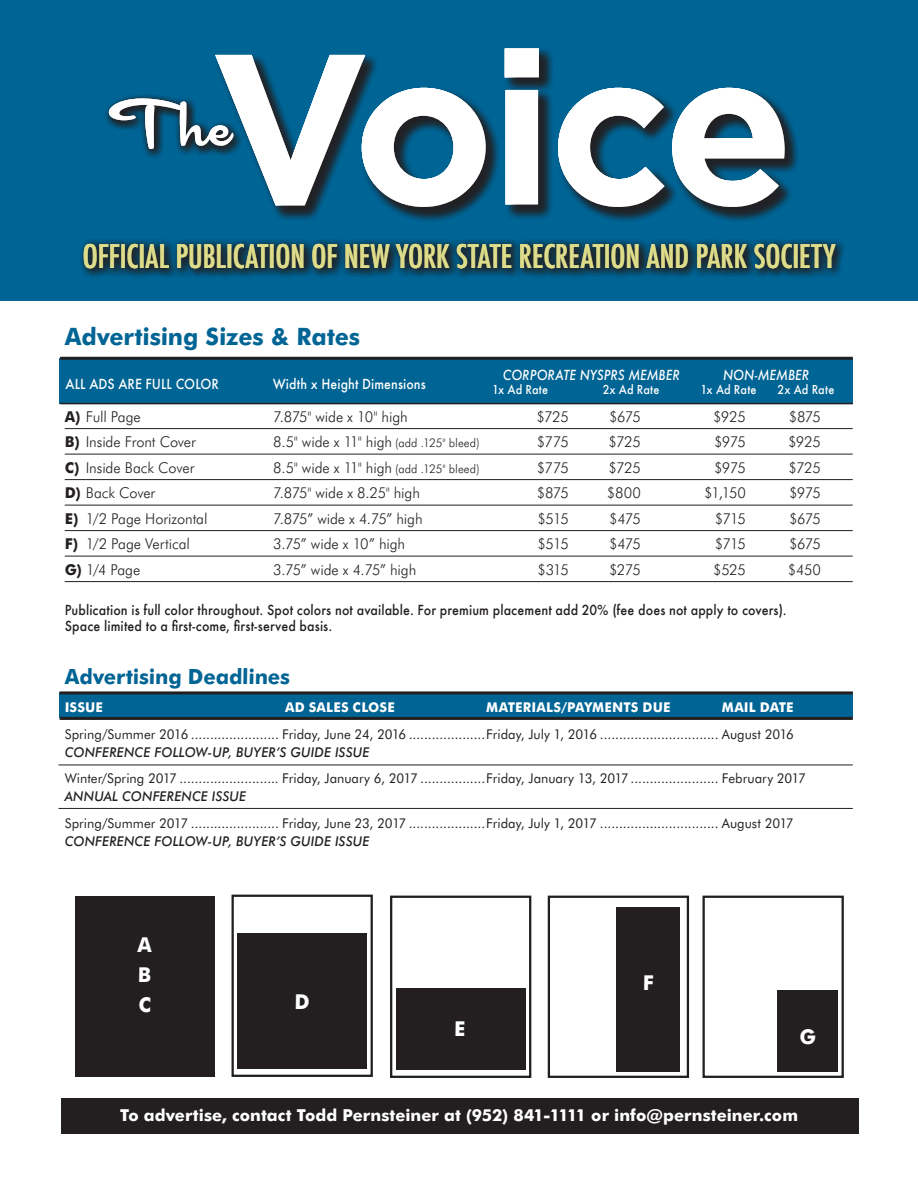
<style>
.page{position:relative;width:918px;height:1188px;background:#fff}
.page>*{position:absolute;margin:0;border:0;box-sizing:border-box;transform-origin:0 0}
.t1{font:700 213.6px "Gotham";letter-spacing:-.03em;color:#fff}
.t2{font:69px "Cocktail Shaker";color:#fff}
.t3{font:500 condensed 31.5px "Futura";letter-spacing:-.005em;color:#dedd8b}
.t4{font:700 24px "Futura BT";color:#006494;scale:.96 1}
.t5{font:700 21px "Futura BT";color:#006494;scale:.96 1}
.t6{font:700 20.55px "Futura BT";color:#fff;scale:.96 1}
.t7{font:700 16.5px "Futura BT";letter-spacing:.005em;color:#fff}
.t8{font:300 15px "Futura BT";letter-spacing:.01em;color:#231f20;scale:.96 1}
.t9{font:13.5px/18px "Futura BT";letter-spacing:.015em;color:#231f20;scale:.96 1}
.t10{font:500 13.5px/16.2px "Futura";letter-spacing:.015em;color:#231f20;scale:.91 1}
.t11{font:700 13.5px "Futura BT";letter-spacing:.02em;color:#fff;scale:.96 1}
.t12{font:500 13.5px "Futura";letter-spacing:.02em;color:#fff;scale:.9 1}
.t13{font:italic 500 13.5px "Futura";letter-spacing:.01em;color:#fff;scale:.9 1}
.t14{font:500 12px "Futura";letter-spacing:.015em;color:#fff;scale:.9 1}
.s1{font-weight:700}
.s2{font-size:12px}
.s3{font-weight:500;font-style:italic}
</style>
<div class="page">
<div style="left:60px;top:693px;width:793px;height:25px;background:#006494"></div>
<hr style="left:60px;top:691px;width:793px;height:3px;background:#231f20">
<hr style="left:60px;top:717px;width:793px;height:3px;background:#231f20">
<div style="left:61px;top:1098px;width:798px;height:36px;background:#231f20"></div>
<div style="left:60px;top:358px;width:793px;height:46px;background:#006494"></div>
<hr style="left:60px;top:403px;width:793px;height:1px;background:#231f20">
<hr style="left:60px;top:357px;width:793px;height:3px;background:#231f20">
<hr style="left:65px;top:428px;width:788px;height:1px;background:#231f20">
<hr style="left:65px;top:454px;width:788px;height:1px;background:#231f20">
<hr style="left:65px;top:479px;width:788px;height:1px;background:#231f20">
<hr style="left:65px;top:505px;width:788px;height:1px;background:#231f20">
<hr style="left:65px;top:530px;width:788px;height:1px;background:#231f20">
<hr style="left:65px;top:556px;width:788px;height:1px;background:#231f20">
<hr style="left:65px;top:581px;width:788px;height:1px;background:#231f20">
<div style="left:75px;top:897px;width:140px;height:180px;background:#231f20"></div>
<div style="left:232px;top:895px;width:141px;height:182px;border:2px solid #231f20"></div>
<div style="left:238px;top:934px;width:129px;height:135px;background:#231f20"></div>
<div style="left:390px;top:896px;width:141px;height:182px;border:2px solid #231f20"></div>
<div style="left:396px;top:989px;width:129px;height:81px;background:#231f20"></div>
<div style="left:548px;top:896px;width:141px;height:182px;border:2px solid #231f20"></div>
<div style="left:616px;top:907px;width:64px;height:164px;background:#231f20"></div>
<div style="left:777px;top:990px;width:61px;height:81px;background:#231f20"></div>
<div style="left:703px;top:896px;width:141px;height:182px;border:2px solid #231f20"></div>
<hr style="left:58px;top:765px;width:795px;height:1px;background:#231f20">
<hr style="left:58px;top:808px;width:795px;height:1px;background:#231f20">
<div style="left:0;top:0;width:918px;height:301px;background:#006494"></div>
<div style="left:80px;top:239px;width:765px;height:40px;background:#231f20;opacity:.55"></div>
<div style="left:215px;top:48px;width:585px;height:175px;background:#231f20;opacity:.55"></div>
<div style="left:104px;top:94px;width:140px;height:66px;background:#231f20;opacity:.75"></div>
<p class="t1" style="left:210px;top:-1px;width:586px">Voice</p>
<p class="t2" style="left:112px;top:85px;width:120px">The</p>
<p class="t3" style="left:83px;top:236px;width:754px">OFFICIAL PUBLICATION OF NEW YORK STATE RECREATION AND PARK SOCIETY</p>
<p class="t4" style="left:65px;top:322px;width:310px">Advertising Sizes &amp; Rates</p>
<p class="t12" style="left:66px;top:375px;width:172px">ALL ADS ARE FULL COLOR</p>
<p class="t12" style="left:273px;top:375px;width:172px">Width x Height Dimensions</p>
<p class="t13" style="left:503px;top:366px;width:198px">CORPORATE NYSPRS MEMBER</p>
<p class="t14" style="left:492px;top:382px;width:64px">1x Ad Rate</p>
<p class="t14" style="left:603px;top:382px;width:65px">2x Ad Rate</p>
<p class="t13" style="left:723px;top:366px;width:98px">NON-MEMBER</p>
<p class="t14" style="left:700px;top:382px;width:64px">1x Ad Rate</p>
<p class="t14" style="left:778px;top:382px;width:65px">2x Ad Rate</p>
<p class="t8" style="left:65px;top:407px;width:81px"><span class="s1">A)</span> Full Page</p>
<p class="t8" style="left:273px;top:407px;width:142px">7.875" wide x 10" high</p>
<p class="t8" style="left:537px;top:407px;width:35px">$725</p>
<p class="t8" style="left:609px;top:407px;width:35px">$675</p>
<p class="t8" style="left:713px;top:407px;width:36px">$925</p>
<p class="t8" style="left:789px;top:407px;width:35px">$875</p>
<p class="t8" style="left:65px;top:433px;width:138px"><span class="s1">B)</span> Inside Front Cover</p>
<p class="t8" style="left:273px;top:433px;width:217px">8.5" wide x 11" high <span class="s2">(add .125" bleed)</span></p>
<p class="t8" style="left:537px;top:433px;width:35px">$775</p>
<p class="t8" style="left:609px;top:433px;width:35px">$725</p>
<p class="t8" style="left:714px;top:433px;width:35px">$975</p>
<p class="t8" style="left:788px;top:433px;width:36px">$925</p>
<p class="t8" style="left:65px;top:458px;width:136px"><span class="s1">C)</span> Inside Back Cover</p>
<p class="t8" style="left:273px;top:458px;width:217px">8.5" wide x 11" high <span class="s2">(add .125" bleed)</span></p>
<p class="t8" style="left:537px;top:458px;width:35px">$775</p>
<p class="t8" style="left:609px;top:458px;width:35px">$725</p>
<p class="t8" style="left:714px;top:458px;width:35px">$975</p>
<p class="t8" style="left:789px;top:458px;width:35px">$725</p>
<p class="t8" style="left:65px;top:484px;width:96px"><span class="s1">D)</span> Back Cover</p>
<p class="t8" style="left:273px;top:484px;width:155px">7.875" wide x 8.25" high</p>
<p class="t8" style="left:537px;top:484px;width:35px">$875</p>
<p class="t8" style="left:607px;top:484px;width:37px">$800</p>
<p class="t8" style="left:704px;top:484px;width:45px">$1,150</p>
<p class="t8" style="left:789px;top:484px;width:35px">$975</p>
<p class="t8" style="left:65px;top:509px;width:150px"><span class="s1">E)</span> 1/2 Page Horizontal</p>
<p class="t8" style="left:273px;top:509px;width:157px">7.875” wide x 4.75” high</p>
<p class="t8" style="left:537px;top:509px;width:34px">$515</p>
<p class="t8" style="left:609px;top:509px;width:35px">$475</p>
<p class="t8" style="left:715px;top:509px;width:34px">$715</p>
<p class="t8" style="left:789px;top:509px;width:35px">$675</p>
<p class="t8" style="left:65px;top:535px;width:132px"><span class="s1">F)</span> 1/2 Page Vertical</p>
<p class="t8" style="left:273px;top:535px;width:139px">3.75” wide x 10” high</p>
<p class="t8" style="left:537px;top:535px;width:34px">$515</p>
<p class="t8" style="left:609px;top:535px;width:35px">$475</p>
<p class="t8" style="left:715px;top:535px;width:34px">$715</p>
<p class="t8" style="left:789px;top:535px;width:35px">$675</p>
<p class="t8" style="left:65px;top:560px;width:81px"><span class="s1">G)</span> 1/4 Page</p>
<p class="t8" style="left:273px;top:560px;width:151px">3.75” wide x 4.75” high</p>
<p class="t8" style="left:538px;top:560px;width:34px">$315</p>
<p class="t8" style="left:609px;top:560px;width:35px">$275</p>
<p class="t8" style="left:713px;top:560px;width:36px">$525</p>
<p class="t8" style="left:788px;top:560px;width:36px">$450</p>
<p class="t10" style="left:65px;top:602px;width:795px">Publication is full color throughout. Spot colors not available. For premium placement add 20% (fee does not apply to covers).<br>Space limited to a first-come, first-served basis.</p>
<p class="t5" style="left:65px;top:663px;width:237px">Advertising Deadlines</p>
<p class="t11" style="left:65px;top:699px;width:42px">ISSUE</p>
<p class="t11" style="left:285px;top:699px;width:116px">AD SALES CLOSE</p>
<p class="t11" style="left:486px;top:699px;width:194px">MATERIALS/PAYMENTS DUE</p>
<p class="t11" style="left:722px;top:699px;width:77px">MAIL DATE</p>
<p class="t9" style="left:65px;top:725px;width:761px">Spring/Summer 2016 ....................... Friday, June 24, 2016 ....................Friday, July 1, 2016 ............................... August 2016<br><span class="s3">CONFERENCE FOLLOW-UP, BUYER’S GUIDE ISSUE</span></p>
<p class="t9" style="left:65px;top:769px;width:774px">Winter/Spring 2017 .......................... Friday, January 6, 2017 .................Friday, January 13, 2017 ....................... February 2017<br><span class="s3">ANNUAL CONFERENCE ISSUE</span></p>
<p class="t9" style="left:65px;top:814px;width:761px">Spring/Summer 2017 ....................... Friday, June 23, 2017 ....................Friday, July 1, 2017 ............................... August 2017<br><span class="s3">CONFERENCE FOLLOW-UP, BUYER’S GUIDE ISSUE</span></p>
<p class="t6" style="left:138px;top:933px;width:16px">A</p>
<p class="t6" style="left:138px;top:962px;width:16px">B</p>
<p class="t6" style="left:138px;top:992px;width:15px">C</p>
<p class="t6" style="left:294px;top:989px;width:18px">D</p>
<p class="t6" style="left:454px;top:1017px;width:14px">E</p>
<p class="t6" style="left:643px;top:970px;width:13px">F</p>
<p class="t6" style="left:799px;top:1025px;width:19px">G</p>
<p class="t7" style="left:120px;top:1106px;width:679px">To advertise, contact Todd Pernsteiner at (952) 841-1111 or info@pernsteiner.com</p>
</div>
